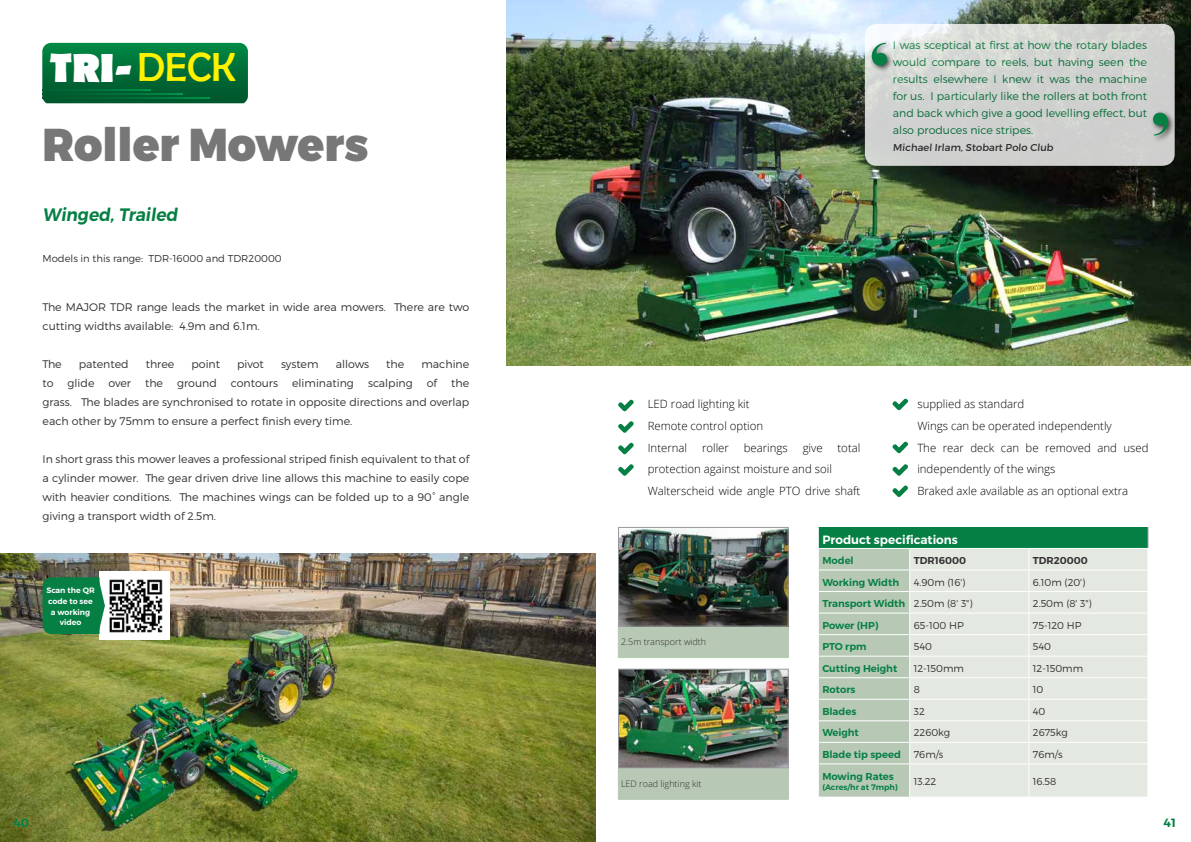
<style>
.page{position:relative;width:1191px;height:842px;background:#fff}
.page>*{position:absolute;margin:0;border:0;box-sizing:border-box;transform-origin:0 0}
.t1{font:75px "Elephant";color:#067f44}
.t2{font:900 46px "Montserrat";color:#777778;scale:.95 1}
.t3{font:700 40.8px "Berlin Sans FB";color:#fff}
.t4{font:600 18px "Montserrat";color:#067f44;scale:.95 1}
.t5{font:600 12px "Montserrat";color:#fff}
.t6{font:600 12px "Montserrat";color:#067f44}
.t7{font:300 11.4px/21.6px "Open Sans";color:#000}
.t8{font:300 11px/19px "Montserrat";color:#323031;text-align:justify}
.t9{font:300 11px/17px "Montserrat";color:#067f44;text-align:justify}
.t10{font:300 10px "Montserrat";color:#323031}
.t11{font:600 10px "Montserrat";color:#067f44}
.t12{font:10px "Montserrat";color:#323031}
.t13{font:600 10px "Montserrat";color:#323031}
.t14{font:300 9px "Open Sans";color:#323031}
.t15{font:600 8px "Montserrat";color:#067f44}
.t16{font:600 7.8px/10.6px "Montserrat";color:#fff;text-align:center}
.s1{font-weight:400;color:#fff200}
.s2{font-weight:300;color:#323031}
</style>
<div class="page">
<img style="left:0;top:554px;width:595px;height:288px">
<svg style="left:618px;top:626px;width:170px;height:173px;background:#c0cfbe"></svg>
<hr style="left:618px;top:626px;width:1px;height:31px;background:#b7c9b4">
<hr style="left:788px;top:626px;width:1px;height:31px;background:#b7c9b4">
<hr style="left:618px;top:657px;width:170px;height:1px;background:#b7c9b4">
<hr style="left:618px;top:768px;width:1px;height:31px;background:#b7c9b4">
<hr style="left:788px;top:768px;width:1px;height:31px;background:#b7c9b4">
<hr style="left:618px;top:799px;width:170px;height:1px;background:#b7c9b4">
<img style="left:620px;top:529px;width:166px;height:95px">
<div style="left:618px;top:527px;width:170px;height:99px;border:1px solid #97999c"></div>
<img style="left:620px;top:671px;width:166px;height:95px">
<div style="left:618px;top:669px;width:170px;height:99px;border:1px solid #97999c"></div>
<img style="left:506px;top:0;width:685px;height:366px">
<svg style="left:42px;top:43px;width:206px;height:60px;background:#016f39"></svg>
<svg style="left:42px;top:90px;width:108px;height:1px"></svg>
<svg style="left:42px;top:94px;width:140px;height:1px"></svg>
<svg style="left:42px;top:98px;width:167px;height:1px"></svg>
<div style="left:99px;top:572px;width:71px;height:68px;background:#fff"></div>
<img style="left:109px;top:579px;width:54px;height:54px">
<svg style="left:618px;top:399px;width:16px;height:13px"></svg>
<svg style="left:618px;top:421px;width:16px;height:12px"></svg>
<svg style="left:618px;top:442px;width:16px;height:13px"></svg>
<svg style="left:892px;top:398px;width:16px;height:13px"></svg>
<svg style="left:892px;top:441px;width:16px;height:13px"></svg>
<svg style="left:892px;top:464px;width:16px;height:12px"></svg>
<div style="left:818px;top:527px;width:330px;height:21px;background:#067f44"></div>
<div style="left:910px;top:549px;width:237px;height:248px;background:#e3e8e0"></div>
<hr style="left:909px;top:569px;width:119px;height:1px;background:#fff">
<hr style="left:1028px;top:569px;width:120px;height:1px;background:#fff">
<hr style="left:909px;top:591px;width:119px;height:1px;background:#fff">
<hr style="left:1028px;top:591px;width:120px;height:1px;background:#fff">
<hr style="left:909px;top:613px;width:119px;height:1px;background:#fff">
<hr style="left:1028px;top:613px;width:120px;height:1px;background:#fff">
<hr style="left:909px;top:634px;width:119px;height:1px;background:#fff">
<hr style="left:1028px;top:634px;width:120px;height:1px;background:#fff">
<hr style="left:909px;top:656px;width:119px;height:1px;background:#fff">
<hr style="left:1028px;top:656px;width:120px;height:1px;background:#fff">
<hr style="left:909px;top:677px;width:119px;height:1px;background:#fff">
<hr style="left:1028px;top:677px;width:120px;height:1px;background:#fff">
<hr style="left:909px;top:699px;width:119px;height:1px;background:#fff">
<hr style="left:1028px;top:699px;width:120px;height:1px;background:#fff">
<hr style="left:909px;top:720px;width:119px;height:1px;background:#fff">
<hr style="left:1028px;top:720px;width:120px;height:1px;background:#fff">
<hr style="left:909px;top:742px;width:119px;height:1px;background:#fff">
<hr style="left:1028px;top:742px;width:120px;height:1px;background:#fff">
<hr style="left:909px;top:763px;width:119px;height:1px;background:#fff">
<hr style="left:1028px;top:763px;width:120px;height:1px;background:#fff">
<hr style="left:1028px;top:764px;width:1px;height:33px;background:#fff">
<svg style="left:818px;top:527px;width:92px;height:270px;background:#adc6af"></svg>
<svg style="left:1028px;top:549px;width:1px;height:214px"></svg>
<svg style="left:1147px;top:527px;width:1px;height:236px"></svg>
<svg style="left:865px;top:24px;width:309px;height:142px;background:#d2d4d1"></svg>
<div style="left:868px;top:40px;width:26px;height:33px;background:#000;opacity:.75"></div>
<div style="left:1150px;top:109px;width:25px;height:34px;background:#000;opacity:.75"></div>
<svg style="left:618px;top:464px;width:16px;height:12px"></svg>
<svg style="left:43px;top:577px;width:62px;height:57px;background:#14854d"></svg>
<svg style="left:892px;top:485px;width:16px;height:12px"></svg>
<h3 class="t3" style="left:50px;top:45px;width:187px">TRI-<span class="s1">DECK</span></h3>
<h2 class="t2" style="left:43px;top:116px;width:345px">Roller Mowers</h2>
<h3 class="t4" style="left:43px;top:204px;width:147px">Winged,Trailed</h3>
<p class="t10" style="left:43px;top:253px;width:241px">Models in this range: TDR-16000 and TDR20000</p>
<p class="t8" style="left:43px;top:297px;width:428px">The MAJOR TDR range leads the market in wide area mowers. There are two cutting widths available: 4.9m and 6.1m.</p>
<p class="t8" style="left:43px;top:354px;width:21px">The</p>
<p class="t8" style="left:79px;top:354px;width:51px">patented</p>
<p class="t8" style="left:146px;top:354px;width:30px">three</p>
<p class="t8" style="left:191px;top:354px;width:30px">point</p>
<p class="t8" style="left:237px;top:354px;width:28px">pivot</p>
<p class="t8" style="left:281px;top:354px;width:39px">system</p>
<p class="t8" style="left:336px;top:354px;width:35px">allows</p>
<p class="t8" style="left:386px;top:354px;width:20px">the</p>
<p class="t8" style="left:421px;top:354px;width:49px">machine</p>
<p class="t8" style="left:43px;top:373px;width:13px">to</p>
<p class="t8" style="left:68px;top:373px;width:28px">glide</p>
<p class="t8" style="left:109px;top:373px;width:24px">over</p>
<p class="t8" style="left:145px;top:373px;width:20px">the</p>
<p class="t8" style="left:177px;top:373px;width:41px">ground</p>
<p class="t8" style="left:231px;top:373px;width:49px">contours</p>
<p class="t8" style="left:292px;top:373px;width:63px">eliminating</p>
<p class="t8" style="left:368px;top:373px;width:46px">scalping</p>
<p class="t8" style="left:427px;top:373px;width:12px">of</p>
<p class="t8" style="left:43px;top:373px;width:428px;text-indent:409px">the grass. The blades are synchronised to rotate in opposite directions and overlap each other by 75mm to ensure a perfect finish every time.</p>
<p class="t8" style="left:43px;top:449px;width:428px">In short grass this mower leaves a professional striped finish equivalent to that of a cylinder mower. The gear driven drive line allows this machine to easily cope with heavier conditions. The machines wings can be folded up to a 90° angle giving a transport width of 2.5m.</p>
<p class="t16" style="left:46px;top:585px;width:50px">Scan the QR code to see a working video</p>
<p class="t6" style="left:13px;top:815px;width:17px">40</p>
<p class="t9" style="left:893px;top:37px;width:256px">I was sceptical at first at how the rotary blades would compare to reels, but having seen the results elsewhere I knew it was the machine for us. I particularly like the rollers at both front and back which give a good levelling effect, but also produces nice stripes.</p>
<p class="t12" style="left:893px;top:142px;width:163px">Michael Irlam, Stobart Polo Club</p>
<h1 class="t1" style="left:871px;top:24px;width:19px">‘</h1>
<h1 class="t1" style="left:1169px;top:155px;width:19px;rotate:-180deg">‘</h1>
<p class="t7" style="left:647px;top:393px;width:117px">LED road lighting kit<br>Remote control option<br>Internal</p>
<p class="t7" style="left:702px;top:436px;width:28px">roller</p>
<p class="t7" style="left:743px;top:436px;width:46px">bearings</p>
<p class="t7" style="left:802px;top:436px;width:22px">give</p>
<p class="t7" style="left:837px;top:436px;width:24px">total</p>
<p class="t7" style="left:647px;top:458px;width:214px">protection against moisture and soil<br>Walterscheid wide angle PTO drive shaft</p>
<p class="t7" style="left:917px;top:393px;width:233px">supplied as standard<br>Wings can be operated independently<br>The rear deck can be removed and used independently of the wings<br>Braked axle available as an optional extra</p>
<p class="t14" style="left:621px;top:636px;width:87px">2.5m transport width</p>
<p class="t14" style="left:621px;top:778px;width:82px">LED road lighting kit</p>
<p class="t5" style="left:822px;top:532px;width:137px">Product specifications</p>
<p class="t11" style="left:822px;top:554px;width:33px">Model</p>
<p class="t13" style="left:913px;top:554px;width:54px">TDR16000</p>
<p class="t13" style="left:1032px;top:554px;width:56px">TDR20000</p>
<p class="t11" style="left:822px;top:576px;width:78px">Working Width</p>
<p class="t10" style="left:913px;top:576px;width:53px">4.90m (16')</p>
<p class="t10" style="left:1032px;top:576px;width:54px">6.10m (20')</p>
<p class="t11" style="left:822px;top:597px;width:152px">Transport Width <span class="s2">2.50m (8' 3")</span></p>
<p class="t10" style="left:1032px;top:597px;width:60px">2.50m (8' 3")</p>
<p class="t11" style="left:822px;top:619px;width:58px">Power (HP)</p>
<p class="t10" style="left:913px;top:619px;width:52px">65-100 HP</p>
<p class="t10" style="left:1032px;top:619px;width:50px">75-120 HP</p>
<p class="t11" style="left:822px;top:640px;width:46px">PTO rpm</p>
<p class="t10" style="left:913px;top:641px;width:20px">540</p>
<p class="t10" style="left:1032px;top:641px;width:20px">540</p>
<p class="t11" style="left:822px;top:662px;width:76px">Cutting Height</p>
<p class="t10" style="left:913px;top:662px;width:52px">12-150mm</p>
<p class="t10" style="left:1032px;top:662px;width:52px">12-150mm</p>
<p class="t11" style="left:822px;top:683px;width:35px">Rotors</p>
<p class="t10" style="left:913px;top:684px;width:8px">8</p>
<p class="t10" style="left:1032px;top:684px;width:12px">10</p>
<p class="t11" style="left:822px;top:705px;width:36px">Blades</p>
<p class="t10" style="left:913px;top:705px;width:13px">32</p>
<p class="t10" style="left:1032px;top:705px;width:14px">40</p>
<p class="t11" style="left:822px;top:727px;width:38px">Weight</p>
<p class="t10" style="left:913px;top:727px;width:38px">2260kg</p>
<p class="t10" style="left:1032px;top:727px;width:36px">2675kg</p>
<p class="t11" style="left:822px;top:748px;width:80px">Blade tip speed</p>
<p class="t10" style="left:913px;top:748px;width:31px">76m/s</p>
<p class="t10" style="left:1032px;top:748px;width:31px">76m/s</p>
<p class="t11" style="left:822px;top:770px;width:73px">Mowing Rates</p>
<p class="t15" style="left:822px;top:782px;width:77px">(Acres/hr at 7mph)</p>
<p class="t10" style="left:913px;top:775px;width:24px">13.22</p>
<p class="t10" style="left:1032px;top:775px;width:25px">16.58</p>
<p class="t6" style="left:1163px;top:815px;width:14px">41</p>
</div>
